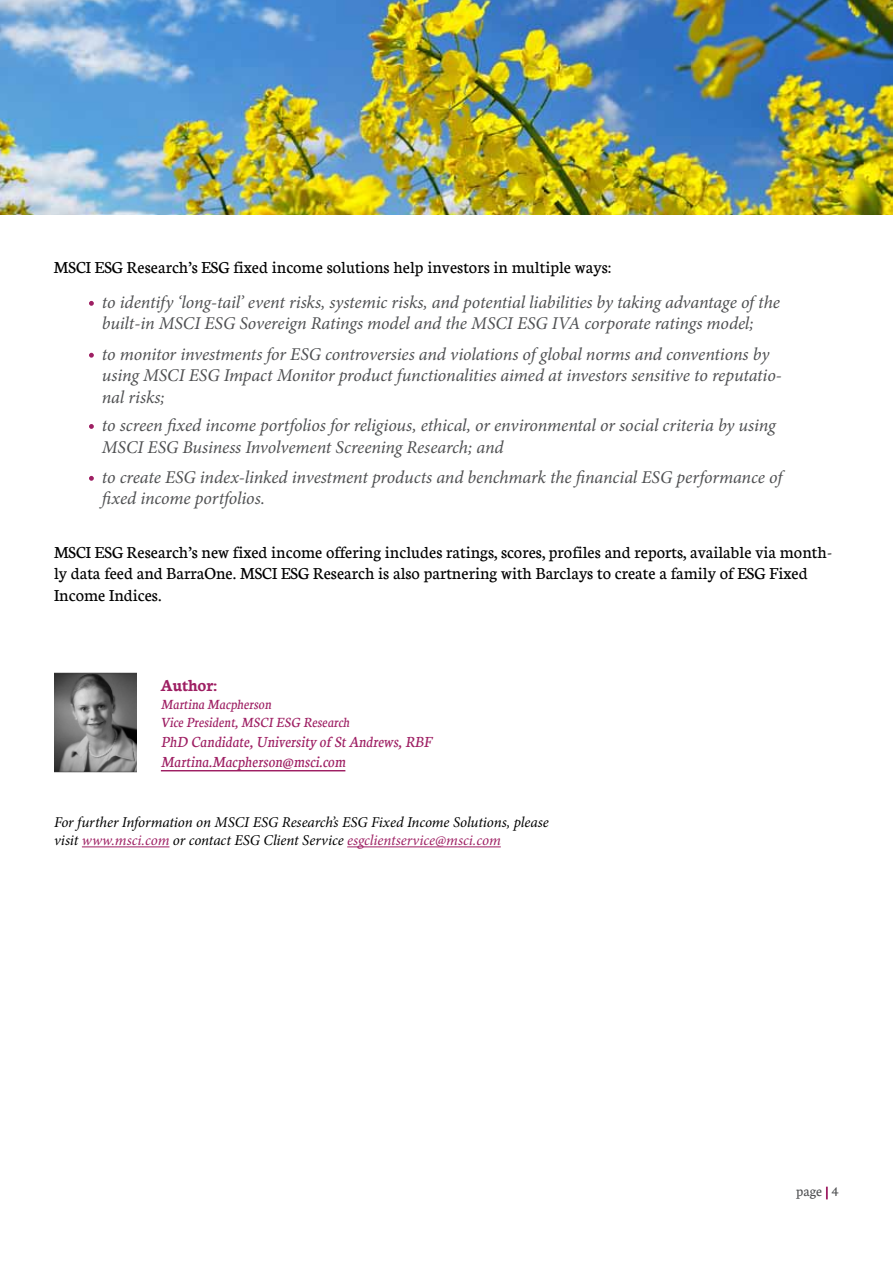
<style>
.page{position:relative;width:893px;height:1263px;background:#fff}
.page>*{position:absolute;margin:0;border:0;box-sizing:border-box;transform-origin:0 0}
.t1{font:italic 18px/21.6px "Minion Pro";letter-spacing:-.01em;color:#4f5052}
.t2{font:18px/21.6px "Neuton";color:#000}
.t3{font:700 18px "Neuton";color:#9e1f63}
.t4{font:italic 16.5px/19.8px "Neuton";color:#9e1f63}
.t5{font:italic 15px/18px "Minion Pro";letter-spacing:-.005em;color:#000}
.t6{font:italic 15px/18px "Neuton";color:#9e1f63}
.t7{font:15px "Neuton";color:#4f5052}
.s1{color:#9e1f63}
</style>
<div class="page">
<hr style="left:161px;top:770px;width:184px;height:1px;background:#9e1f63">
<hr style="left:82px;top:846px;width:87px;height:1px;background:#9e1f63">
<hr style="left:347px;top:846px;width:154px;height:1px;background:#9e1f63">
<svg style="left:89px;top:301px;width:5px;height:5px"></svg>
<svg style="left:89px;top:353px;width:5px;height:5px"></svg>
<svg style="left:89px;top:424px;width:5px;height:5px"></svg>
<svg style="left:89px;top:476px;width:5px;height:5px"></svg>
<img style="left:54px;top:673px;width:82px;height:100px">
<svg style="left:826px;top:1187px;width:2px;height:12px"></svg>
<img style="left:0;top:0;width:893px;height:215px">
<p class="t2" style="left:54px;top:256px;width:559px">MSCI ESG Research’s ESG fixed income solutions help investors in multiple ways:</p>
<p class="t1" style="left:102px;top:291px;width:680px">to identify ‘long-tail’ event risks, systemic risks, and potential liabilities by taking advantage of the built-in MSCI ESG Sovereign Ratings model and the MSCI ESG IVA corporate ratings model;</p>
<p class="t1" style="left:102px;top:343px;width:681px">to monitor investments for ESG controversies and violations of global norms and conventions by using MSCI ESG Impact Monitor product functionalities aimed at investors sensitive to reputatio&shy;nal risks;</p>
<p class="t1" style="left:102px;top:414px;width:675px">to screen fixed income portfolios for religious, ethical, or environmental or social criteria by using<br>MSCI ESG Business Involvement Screening Research; and</p>
<p class="t1" style="left:102px;top:466px;width:682px">to create ESG index-linked investment products and benchmark the financial ESG performance of fixed income portfolios.</p>
<p class="t2" style="left:54px;top:541px;width:780px">MSCI ESG Research’s new fixed income offering includes ratings, scores, profiles and reports, available via month&shy;ly data feed and BarraOne. MSCI ESG Research is also partnering with Barclays to create a family of ESG Fixed<br>Income Indices.</p>
<p class="t3" style="left:161px;top:674px;width:58px">Author:</p>
<p class="t6" style="left:161px;top:695px;width:190px">Martina Macpherson<br>Vice President, MSCI ESG Research</p>
<p class="t4" style="left:161px;top:731px;width:273px">PhD Candidate, University of St Andrews, RBF<br>Martina.Macpherson@msci.com</p>
<p class="t5" style="left:54px;top:813px;width:496px">For further Information on MSCI ESG Research’s ESG Fixed Income Solutions, please visit <span class="s1">www.msci.com</span> or contact ESG Client Service <span class="s1">esgclientservice@msci.com</span></p>
<p class="t7" style="left:796px;top:1182px;width:44px">page 4</p>
</div>
